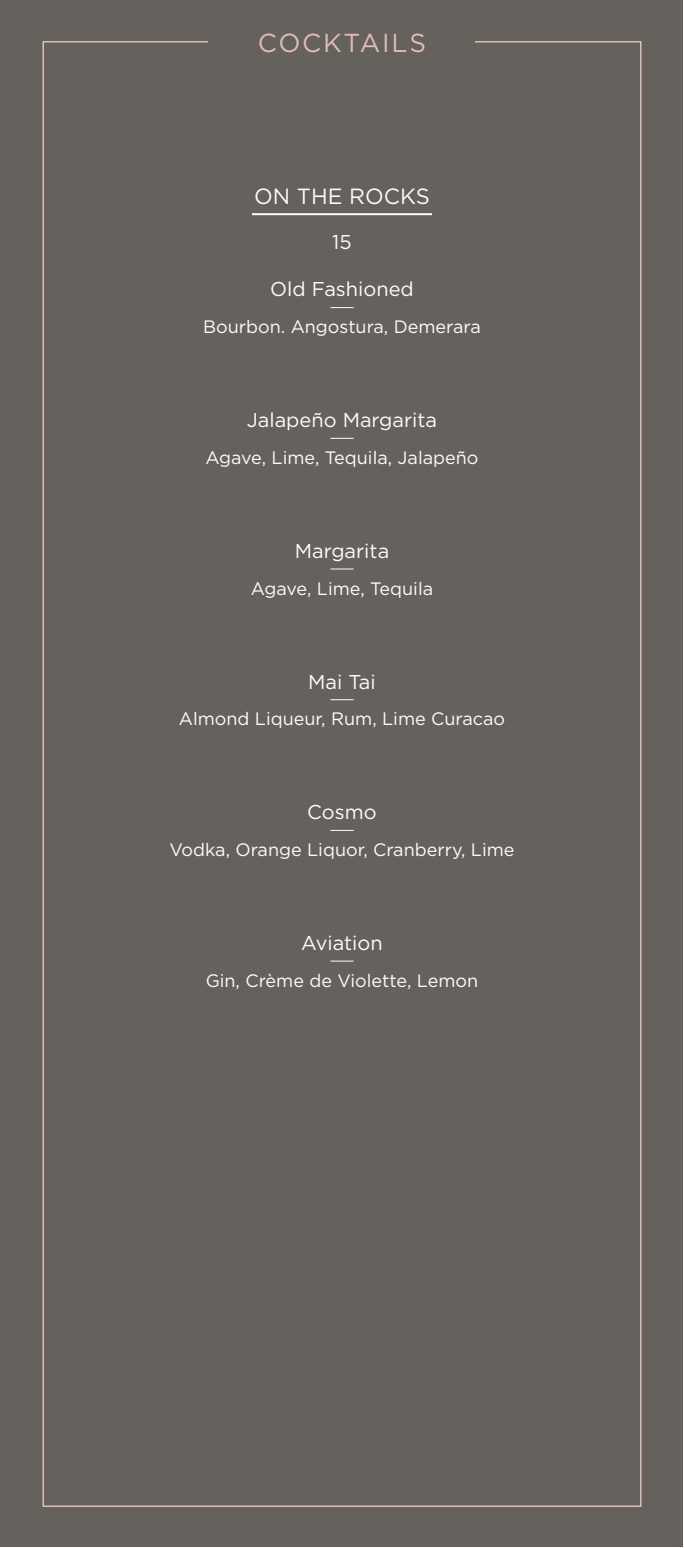
<style>
.page{position:relative;width:684px;height:1548px;background:#fff}
.page>*{position:absolute;margin:0;border:0;box-sizing:border-box;transform-origin:0 0}
.t1{font:26px "Gotham";letter-spacing:.07em;color:#e0bcb4}
.t2{font:22px "Gotham";color:#fbfdfa}
.t3{font:20px "Gotham";color:#fbfdfa}
.t4{font:18px "Gotham";color:#fbfdfa}
</style>
<div class="page">
<div style="left:0;top:1px;width:35px;height:1546px;background:#65615d"></div>
<div style="left:1px;top:1px;width:682px;height:1546px;background:#65615d"></div>
<hr style="left:252px;top:213px;width:180px;height:2px;background:#fbfdfa">
<svg style="left:330px;top:307px;width:24px;height:1px"></svg>
<svg style="left:330px;top:438px;width:24px;height:1px"></svg>
<svg style="left:330px;top:699px;width:24px;height:1px"></svg>
<svg style="left:330px;top:569px;width:24px;height:1px"></svg>
<svg style="left:330px;top:830px;width:24px;height:1px"></svg>
<svg style="left:330px;top:961px;width:24px;height:1px"></svg>
<p class="t1" style="left:258px;top:26px;width:170px">COCKTAILS</p>
<p class="t2" style="left:254px;top:182px;width:177px">ON THE ROCKS</p>
<p class="t3" style="left:332px;top:229px;width:21px">15</p>
<p class="t3" style="left:270px;top:277px;width:145px">Old Fashioned</p>
<p class="t4" style="left:203px;top:315px;width:279px">Bourbon. Angostura, Demerara</p>
<p class="t3" style="left:247px;top:407px;width:192px">Jalapeño Margarita</p>
<p class="t4" style="left:205px;top:446px;width:275px">Agave, Lime, Tequila, Jalapeño</p>
<p class="t3" style="left:295px;top:538px;width:96px">Margarita</p>
<p class="t4" style="left:251px;top:577px;width:184px">Agave, Lime, Tequila</p>
<p class="t3" style="left:308px;top:669px;width:69px">Mai Tai</p>
<p class="t4" style="left:179px;top:707px;width:328px">Almond Liqueur, Rum, Lime Curacao</p>
<p class="t3" style="left:307px;top:799px;width:71px">Cosmo</p>
<p class="t4" style="left:169px;top:838px;width:347px">Vodka, Orange Liquor, Cranberry, Lime</p>
<p class="t3" style="left:301px;top:930px;width:83px">Aviation</p>
<p class="t4" style="left:206px;top:969px;width:274px">Gin, Crème de Violette, Lemon</p>
</div>
